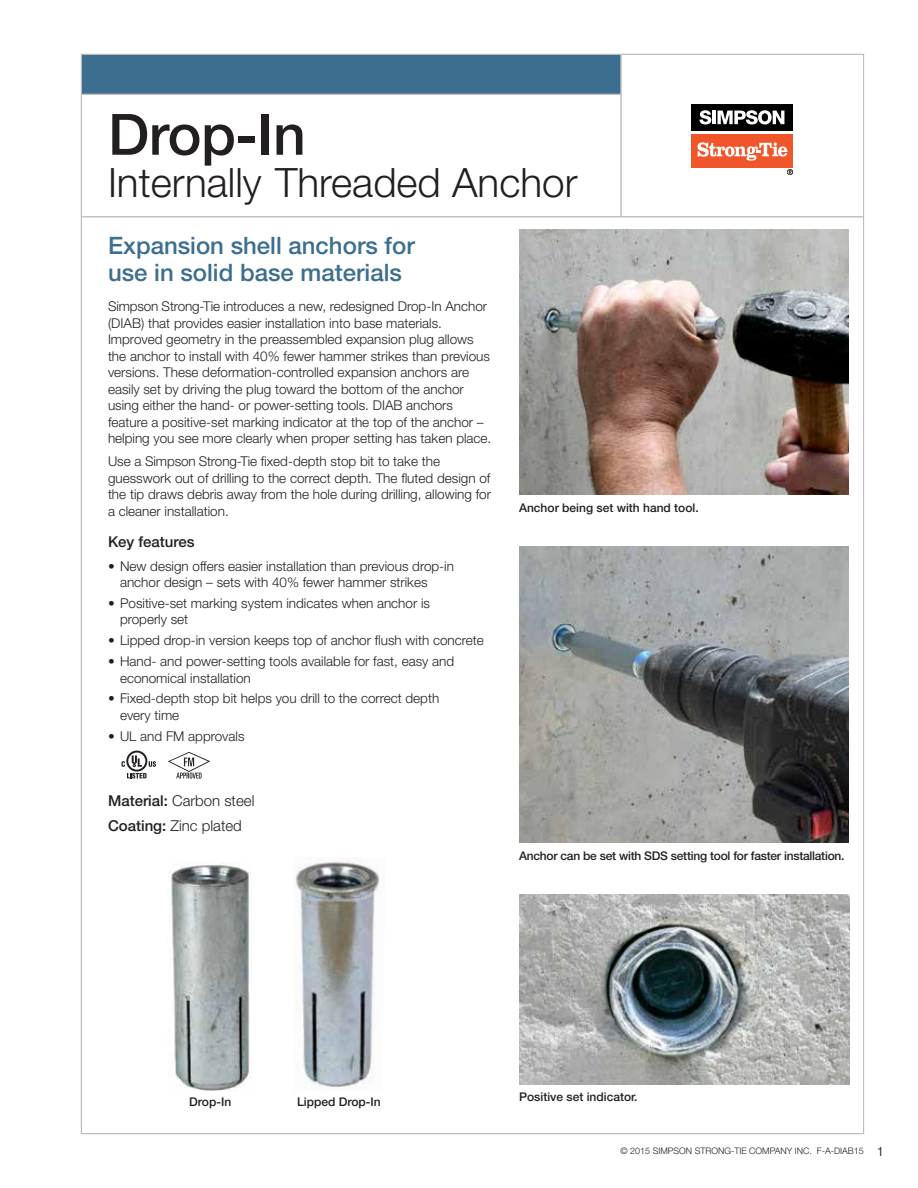
<style>
.page{position:relative;width:918px;height:1188px;background:#fff}
.page>*{position:absolute;margin:0;border:0;box-sizing:border-box;transform-origin:0 0}
.t1{font:500 57px "Helvetica Neue LT Std";letter-spacing:-.005em;color:#231f20}
.t2{font:300 40.5px "Helvetica Neue LT Std";color:#231f20}
.t3{font:500 24px/27px "Helvetica Neue LT Std";color:#3b6e8f}
.t4{font:300 15px/24.8px "Helvetica Neue LT Std";color:#231f20}
.t5{font:500 15px "Helvetica Neue LT Std";color:#231f20}
.t6{font:300 13.5px/16.5px "Helvetica Neue LT Std";color:#231f20}
.t7{font:500 12px "Helvetica Neue LT Std";color:#231f20}
.t8{font:500 12px "Helvetica Neue LT Std";letter-spacing:-.02em;color:#231f20}
.t9{font:300 9px "Helvetica Neue LT Std";color:#231f20}
.s1{font-family:"Helvetica LT Std Ultra Comp";font-weight:400}
.s2{font-weight:500}
.s3{font-family:"Helvetica LT Std";font-weight:400;font-stretch:condensed;font-size:12px}
</style>
<div class="page">
<div style="left:81px;top:55px;width:540px;height:39px;background:#3b6e8f"></div>
<hr style="left:81px;top:216px;width:783px;height:1px;background:#bcbec0">
<hr style="left:621px;top:54px;width:1px;height:163px;background:#bcbec0">
<div style="left:692px;top:134px;width:101px;height:33px;background:#f1562a"></div>
<div style="left:691px;top:104px;width:102px;height:27px;background:#000"></div>
<svg style="left:699px;top:110px;width:12px;height:14px"></svg>
<hr style="left:712px;top:111px;width:4px;height:13px;background:#fff">
<svg style="left:717px;top:110px;width:67px;height:14px"></svg>
<svg style="left:697px;top:142px;width:90px;height:19px"></svg>
<svg style="left:787px;top:169px;width:6px;height:6px"></svg>
<hr style="left:81px;top:94px;width:540px;height:1px;background:#bcbec0">
<img style="left:169px;top:863px;width:82px;height:228px">
<img style="left:295px;top:858px;width:89px;height:229px">
<img style="left:519px;top:230px;width:330px;height:265px">
<img style="left:519px;top:894px;width:331px;height:190px">
<img style="left:519px;top:546px;width:330px;height:297px">
<svg style="left:168px;top:752px;width:42px;height:27px"></svg>
<svg style="left:127px;top:773px;width:20px;height:6px"></svg>
<svg style="left:149px;top:761px;width:7px;height:6px"></svg>
<svg style="left:126px;top:751px;width:21px;height:21px"></svg>
<svg style="left:128px;top:753px;width:17px;height:17px"></svg>
<svg style="left:132px;top:755px;width:10px;height:12px"></svg>
<svg style="left:122px;top:761px;width:3px;height:6px"></svg>
<h1 class="t1" style="left:108px;top:100px;width:199px">Drop-In</h1>
<h2 class="t2" style="left:108px;top:158px;width:471px">Internally Threaded Anchor</h2>
<h3 class="t3" style="left:108px;top:232px;width:308px">Expansion shell anchors for use in solid base materials</h3>
<p class="t6" style="left:108px;top:298px;width:385px">Simpson Strong-Tie introduces a new, redesigned Drop-In Anchor (DIAB) that provides easier installation into base materials.<br>Improved geometry in the preassembled expansion plug allows the anchor to install with 40% fewer hammer strikes than previous versions. These deformation-controlled expansion anchors are easily set by driving the plug toward the bottom of the anchor using either the hand- or power-setting tools. DIAB anchors feature a positive-set marking indicator at the top of the anchor – helping you see more clearly when proper setting has taken place.</p>
<p class="t6" style="left:108px;top:453px;width:385px">Use a Simpson Strong-Tie fixed-depth stop bit to take the guesswork out of drilling to the correct depth. The fluted design of the tip draws debris away from the hole during drilling, allowing for a cleaner installation.</p>
<p class="t5" style="left:108px;top:533px;width:88px">Key features</p>
<p class="t6" style="left:120px;top:557px;width:336px;text-indent:-12px"><span class="s1">•</span> New design offers easier installation than previous drop-in anchor design – sets with 40% fewer hammer strikes</p>
<p class="t6" style="left:120px;top:595px;width:312px;text-indent:-12px"><span class="s1">•</span> Positive-set marking system indicates when anchor is properly set</p>
<p class="t6" style="left:108px;top:632px;width:377px"><span class="s1">•</span> Lipped drop-in version keeps top of anchor flush with concrete</p>
<p class="t6" style="left:120px;top:653px;width:336px;text-indent:-12px"><span class="s1">•</span> Hand- and power-setting tools available for fast, easy and economical installation</p>
<p class="t6" style="left:120px;top:690px;width:321px;text-indent:-12px"><span class="s1">•</span> Fixed-depth stop bit helps you drill to the correct depth every time</p>
<p class="t6" style="left:108px;top:727px;width:138px"><span class="s1">•</span> UL and FM approvals</p>
<p class="t7" style="left:519px;top:501px;width:181px">Anchor being set with hand tool.</p>
<p class="t4" style="left:108px;top:788px;width:148px"><span class="s2">Material:</span> Carbon steel<br><span class="s2">Coating:</span> Zinc plated</p>
<p class="t7" style="left:189px;top:1094px;width:44px">Drop-In</p>
<p class="t7" style="left:297px;top:1094px;width:85px">Lipped Drop-In</p>
<p class="t8" style="left:519px;top:849px;width:327px">Anchor can be set with SDS setting tool for faster installation.</p>
<p class="t7" style="left:519px;top:1090px;width:120px">Positive set indicator.</p>
<p class="t9" style="left:621px;top:1145px;width:264px">© 2015 SIMPSON STRONG-TIE COMPANY INC. F-A-DIAB15 <span class="s3">1</span></p>
</div>
